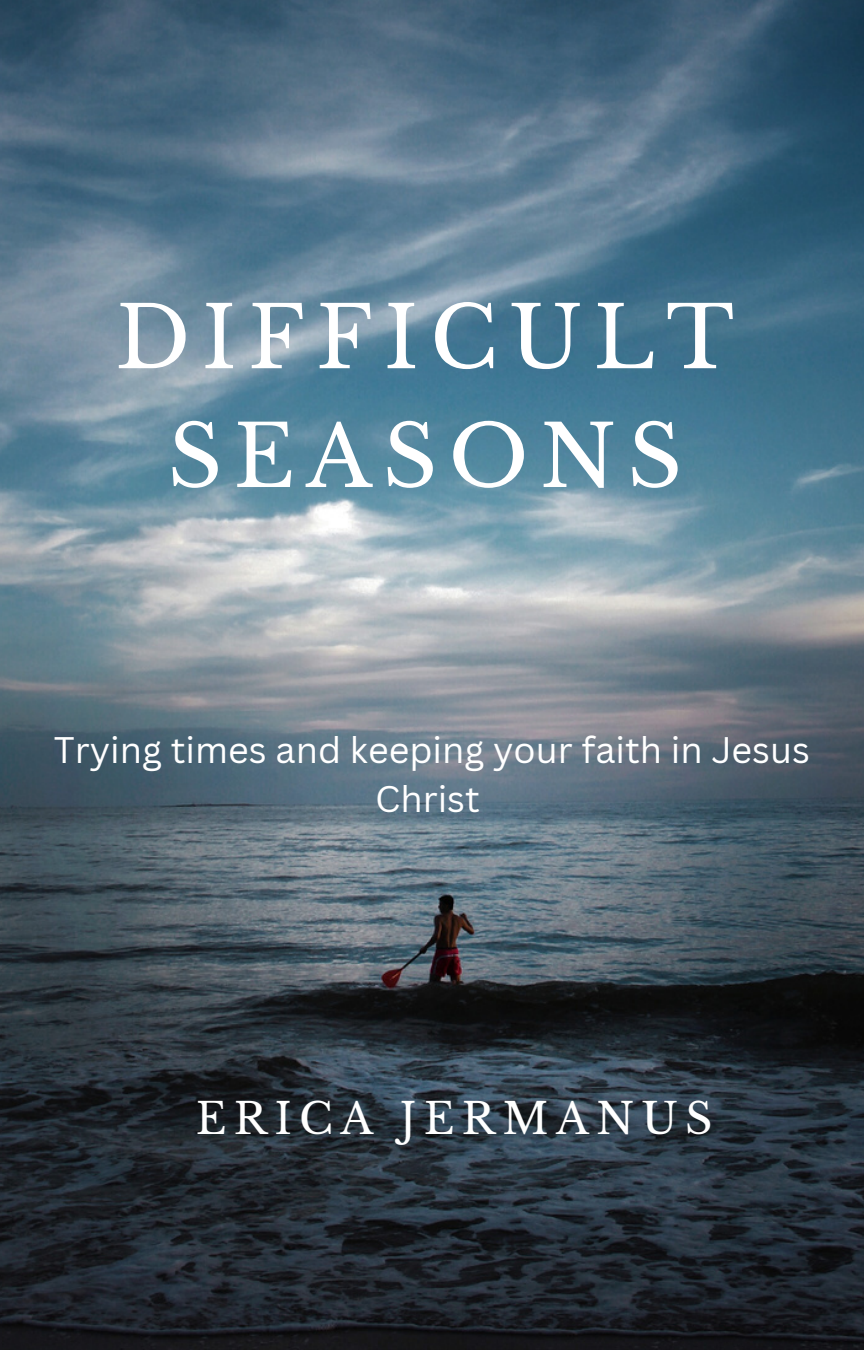
<style>
.page{position:relative;width:864px;height:1350px;background:#fff}
.page>*{position:absolute;margin:0;border:0;box-sizing:border-box;transform-origin:0 0}
.t1{font:84.83px/118.8px "Libre Baskerville";letter-spacing:.13em;color:#fff;text-align:center}
.t2{font:42.52px "Libre Baskerville";letter-spacing:.17em;color:#fff}
.t3{font:36px/49.1px "Canva Sans";color:#fff;text-align:center}
</style>
<div class="page">
<img style="left:0;top:0;width:864px;height:1350px">
<p class="t1" style="left:116px;top:279px;width:620px">DIFFICULT<br>SEASONS</p>
<p class="t3" style="left:54px;top:725px;width:758px">Trying times and keeping your faith in Jesus<br>Christ</p>
<p class="t2" style="left:196px;top:1092px;width:518px">ERICA JERMANUS</p>
</div>
